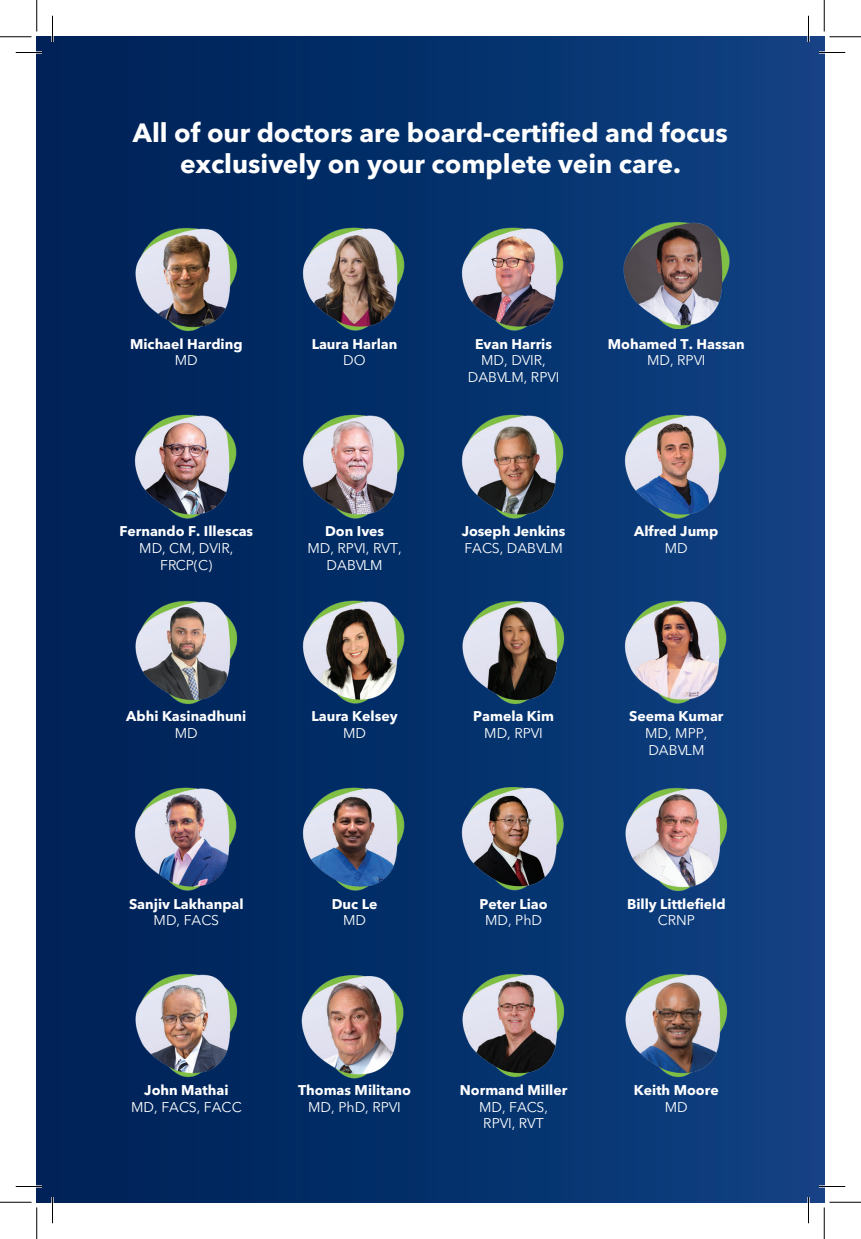
<style>
.page{position:relative;width:861px;height:1239px;background:#fff}
.page>*{position:absolute;margin:0;border:0;box-sizing:border-box;transform-origin:0 0}
.t1{font:700 26.25px/31.5px "Avenir Next LT Pro";color:#fff;text-align:center}
.t2{font:700 14px "Avenir Next LT Pro";color:#fff}
.t3{font:14px/16.8px "Avenir Next LT Pro";color:#fff;text-align:center}
</style>
<div class="page">
<div style="left:37px;top:37px;width:787px;height:1165px;background:linear-gradient(to right,#002054,#104183)"></div>
<img style="left:301px;top:595px;width:107px;height:112px">
<img style="left:460px;top:595px;width:107px;height:112px">
<img style="left:623px;top:595px;width:107px;height:112px">
<img style="left:133px;top:595px;width:107px;height:112px">
<img style="left:301px;top:782px;width:107px;height:112px">
<img style="left:460px;top:782px;width:107px;height:112px">
<img style="left:623px;top:782px;width:107px;height:112px">
<img style="left:133px;top:782px;width:107px;height:112px">
<img style="left:301px;top:410px;width:107px;height:111px">
<img style="left:460px;top:410px;width:107px;height:111px">
<img style="left:623px;top:410px;width:107px;height:111px">
<img style="left:133px;top:410px;width:107px;height:111px">
<img style="left:133px;top:222px;width:107px;height:112px">
<img style="left:301px;top:222px;width:107px;height:112px">
<img style="left:623px;top:222px;width:107px;height:107px">
<img style="left:460px;top:222px;width:107px;height:112px">
<img style="left:460px;top:969px;width:107px;height:111px">
<img style="left:301px;top:969px;width:107px;height:111px">
<img style="left:133px;top:969px;width:107px;height:111px">
<img style="left:623px;top:969px;width:107px;height:111px">
<hr style="left:16px;top:51px;width:26px;height:3px;background:#fff">
<hr style="left:819px;top:51px;width:26px;height:3px;background:#fff">
<hr style="left:16px;top:1185px;width:26px;height:3px;background:#fff">
<hr style="left:819px;top:1185px;width:26px;height:3px;background:#fff">
<hr style="left:51px;top:16px;width:3px;height:26px;background:#fff">
<hr style="left:51px;top:1197px;width:3px;height:26px;background:#fff">
<hr style="left:807px;top:16px;width:3px;height:26px;background:#fff">
<hr style="left:807px;top:1197px;width:3px;height:26px;background:#fff">
<svg style="left:16px;top:52px;width:26px;height:1px"></svg>
<svg style="left:819px;top:52px;width:26px;height:1px"></svg>
<svg style="left:16px;top:1186px;width:26px;height:1px"></svg>
<svg style="left:819px;top:1186px;width:26px;height:1px"></svg>
<svg style="left:52px;top:16px;width:1px;height:26px"></svg>
<svg style="left:52px;top:1197px;width:1px;height:26px"></svg>
<svg style="left:808px;top:16px;width:1px;height:26px"></svg>
<svg style="left:808px;top:1197px;width:1px;height:26px"></svg>
<hr style="left:0;top:36px;width:32px;height:1px;background:#000">
<hr style="left:830px;top:36px;width:31px;height:1px;background:#000">
<hr style="left:0;top:1202px;width:32px;height:1px;background:#000">
<hr style="left:830px;top:1202px;width:31px;height:1px;background:#000">
<hr style="left:36px;top:0;width:1px;height:32px;background:#000">
<hr style="left:36px;top:1208px;width:1px;height:31px;background:#000">
<hr style="left:824px;top:0;width:1px;height:32px;background:#000">
<hr style="left:824px;top:1208px;width:1px;height:31px;background:#000">
<h1 class="t1" style="left:133px;top:116px;width:597px">All of our doctors are board-certified and focus exclusively on your complete vein care.</h1>
<p class="t2" style="left:130px;top:332px;width:114px">Michael Harding</p>
<p class="t3" style="left:175px;top:351px;width:25px">MD</p>
<p class="t2" style="left:312px;top:332px;width:87px">Laura Harlan</p>
<p class="t3" style="left:343px;top:351px;width:24px">DO</p>
<p class="t2" style="left:475px;top:332px;width:78px">Evan Harris</p>
<p class="t3" style="left:468px;top:351px;width:93px">MD, DVIR,<br>DABVLM, RPVI</p>
<p class="t2" style="left:608px;top:332px;width:138px">Mohamed T. Hassan</p>
<p class="t3" style="left:647px;top:351px;width:60px">MD, RPVI</p>
<p class="t2" style="left:119px;top:519px;width:135px">Fernando F. Illescas</p>
<p class="t3" style="left:139px;top:539px;width:96px">MD, CM, DVIR,<br>FRCP(C)</p>
<p class="t2" style="left:325px;top:519px;width:60px">Don Ives</p>
<p class="t3" style="left:307px;top:539px;width:96px">MD, RPVI, RVT,<br>DABVLM</p>
<p class="t2" style="left:462px;top:519px;width:105px">Joseph Jenkins</p>
<p class="t3" style="left:464px;top:539px;width:100px">FACS, DABVLM</p>
<p class="t2" style="left:634px;top:519px;width:86px">Alfred Jump</p>
<p class="t3" style="left:665px;top:539px;width:25px">MD</p>
<p class="t2" style="left:126px;top:704px;width:122px">Abhi Kasinadhuni</p>
<p class="t3" style="left:175px;top:724px;width:25px">MD</p>
<p class="t2" style="left:311px;top:704px;width:88px">Laura Kelsey</p>
<p class="t3" style="left:343px;top:724px;width:25px">MD</p>
<p class="t2" style="left:473px;top:704px;width:82px">Pamela Kim</p>
<p class="t3" style="left:484px;top:724px;width:60px">MD, RPVI</p>
<p class="t2" style="left:629px;top:704px;width:96px">Seema Kumar</p>
<p class="t3" style="left:645px;top:724px;width:64px;text-align:left">MD, MPP,<br>DABVLM</p>
<p class="t2" style="left:129px;top:892px;width:116px">Sanjiv Lakhanpal</p>
<p class="t3" style="left:154px;top:911px;width:67px">MD, FACS</p>
<p class="t2" style="left:332px;top:892px;width:47px">Duc Le</p>
<p class="t3" style="left:343px;top:911px;width:25px">MD</p>
<p class="t2" style="left:480px;top:892px;width:70px">Peter Liao</p>
<p class="t3" style="left:485px;top:911px;width:59px">MD, PhD</p>
<p class="t2" style="left:627px;top:892px;width:100px">Billy Littlefield</p>
<p class="t3" style="left:658px;top:911px;width:39px">CRNP</p>
<p class="t2" style="left:144px;top:1078px;width:86px">John Mathai</p>
<p class="t3" style="left:131px;top:1098px;width:112px">MD, FACS, FACC</p>
<p class="t2" style="left:298px;top:1078px;width:115px">Thomas Militano</p>
<p class="t3" style="left:308px;top:1098px;width:94px">MD, PhD, RPVI</p>
<p class="t2" style="left:460px;top:1078px;width:109px">Normand Miller</p>
<p class="t3" style="left:479px;top:1098px;width:71px">MD, FACS,<br>RPVI, RVT</p>
<p class="t2" style="left:634px;top:1078px;width:86px">Keith Moore</p>
<p class="t3" style="left:665px;top:1098px;width:25px">MD</p>
</div>
